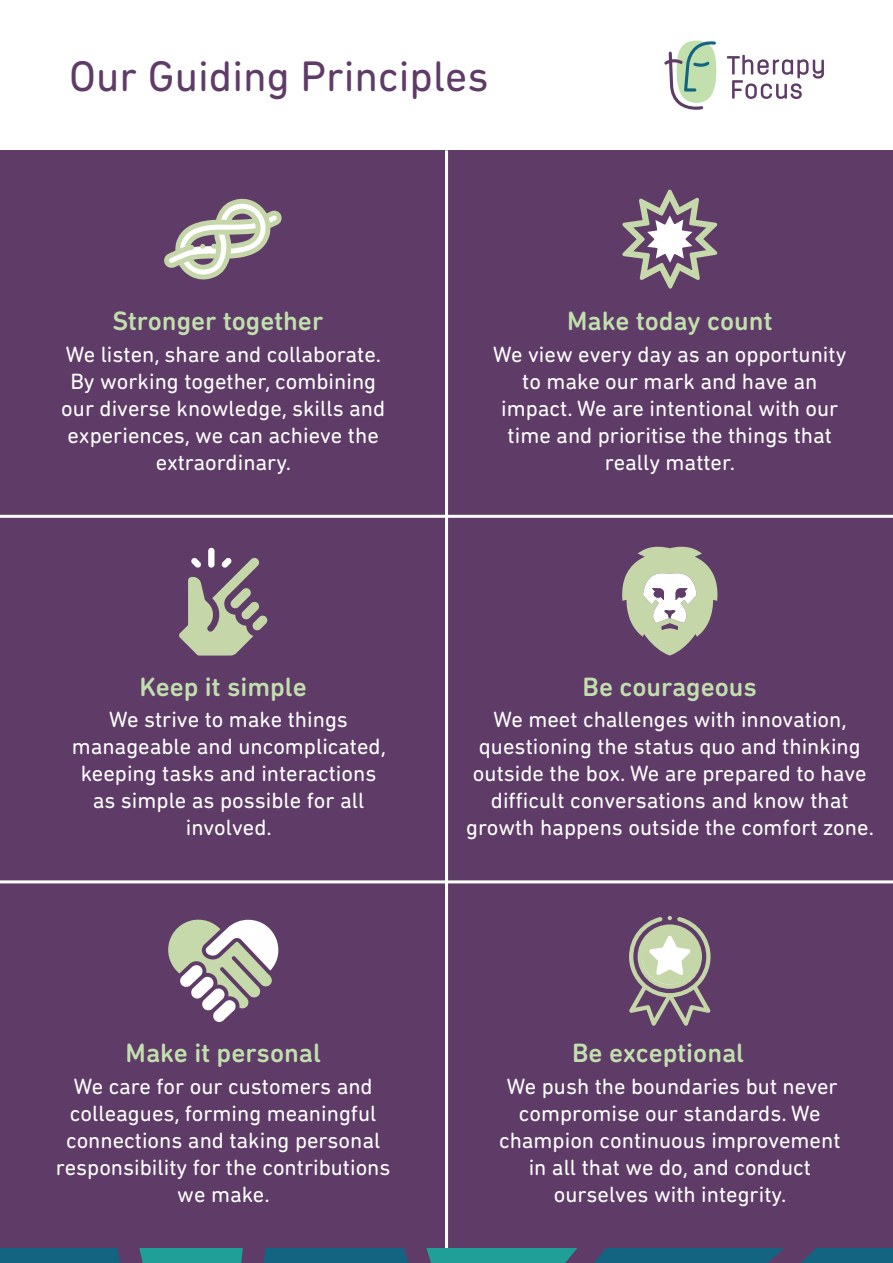
<style>
.page{position:relative;width:893px;height:1263px;background:#fff}
.page>*{position:absolute;margin:0;border:0;box-sizing:border-box;transform-origin:0 0}
.t1{font:43.5px "DIN Next Rounded LT Pro";color:#5f3c67}
.t2{font:500 27px "DIN Next Rounded LT Pro";color:#c2dfae}
.t3{font:22.5px/27px "DIN Next Rounded LT Pro";color:#fff;text-align:center}
</style>
<div class="page">
<svg style="left:727px;top:55px;width:97px;height:44px"></svg>
<svg style="left:664px;top:41px;width:52px;height:69px"></svg>
<svg style="left:0;top:1248px;width:893px;height:15px;background:#206e83"></svg>
<div style="left:0;top:150px;width:447px;height:366px;background:#5f3c67"></div>
<div style="left:0;top:882px;width:447px;height:366px;background:#5f3c67"></div>
<div style="left:447px;top:150px;width:446px;height:366px;background:#5f3c67"></div>
<div style="left:447px;top:516px;width:446px;height:366px;background:#5f3c67"></div>
<div style="left:0;top:516px;width:447px;height:366px;background:#5f3c67"></div>
<div style="left:447px;top:882px;width:446px;height:366px;background:#5f3c67"></div>
<hr style="left:445px;top:150px;width:3px;height:1098px;background:#fff">
<hr style="left:0;top:515px;width:893px;height:3px;background:#fff">
<hr style="left:0;top:880px;width:893px;height:3px;background:#fff">
<svg style="left:164px;top:198px;width:118px;height:82px"></svg>
<svg style="left:622px;top:190px;width:95px;height:99px"></svg>
<svg style="left:179px;top:547px;width:89px;height:108px"></svg>
<svg style="left:622px;top:547px;width:96px;height:108px"></svg>
<svg style="left:168px;top:920px;width:110px;height:102px"></svg>
<svg style="left:629px;top:916px;width:82px;height:110px"></svg>
<p class="t1" style="left:69px;top:52px;width:421px">Our Guiding Principles</p>
<p class="t2" style="left:112px;top:305px;width:212px">Stronger together</p>
<p class="t2" style="left:567px;top:305px;width:207px">Make today count</p>
<p class="t3" style="left:61px;top:341px;width:325px">We listen, share and collaborate.<br>By working together, combining our diverse knowledge, skills and experiences, we can achieve the extraordinary.</p>
<p class="t3" style="left:493px;top:341px;width:355px">We view every day as an opportunity to make our mark and have an impact. We are intentional with our time and prioritise the things that really matter.</p>
<p class="t2" style="left:140px;top:671px;width:169px">Keep it simple</p>
<p class="t3" style="left:72px;top:706px;width:316px">We strive to make things manageable and uncomplicated, keeping tasks and interactions as simple as possible for all involved.</p>
<p class="t2" style="left:583px;top:671px;width:176px">Be courageous</p>
<p class="t3" style="left:466px;top:706px;width:409px">We meet challenges with innovation, questioning the status quo and thinking outside the box. We are prepared to have difficult conversations and know that growth happens outside the comfort zone.</p>
<p class="t2" style="left:126px;top:1037px;width:197px">Make it personal</p>
<p class="t2" style="left:572px;top:1037px;width:173px">Be exceptional</p>
<p class="t3" style="left:56px;top:1072px;width:336px">We care for our customers and colleagues, forming meaningful connections and taking personal responsibility for the contributions we make.</p>
<p class="t3" style="left:499px;top:1072px;width:343px">We push the boundaries but never compromise our standards. We champion continuous improvement in all that we do, and conduct ourselves with integrity.</p>
</div>
